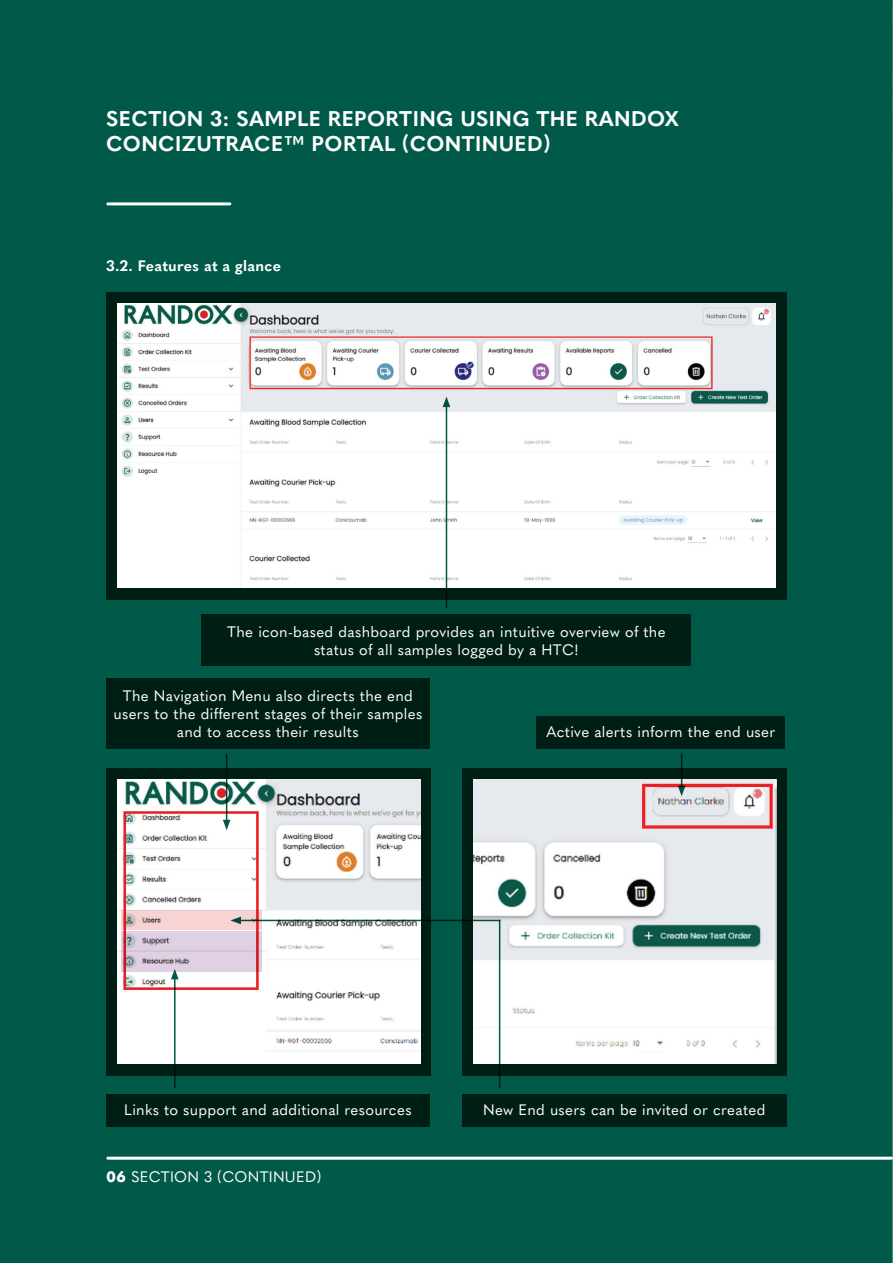
<style>
.page{position:relative;width:893px;height:1263px;background:#005949}
.page>*{position:absolute;margin:0;border:0;box-sizing:border-box;transform-origin:0 0}
.t1{font:700 21px/25.2px "Quasimoda";letter-spacing:.02em;color:#fff}
.t2{font:15px/18px "Quasimoda";letter-spacing:.02em;color:#fff;text-align:center}
.t3{font:700 15px "Quasimoda";letter-spacing:.02em;color:#fff}
.s1{font-weight:800}
</style>
<div class="page">
<hr style="left:108px;top:202px;width:122px;height:3px;background:#fff">
<hr style="left:108px;top:1157px;width:783px;height:3px;background:#fff">
<div style="left:106px;top:292px;width:681px;height:307px;background:linear-gradient(to right,#001f14,#001f14)"></div>
<img style="left:118px;top:303px;width:657px;height:284px">
<div style="left:202px;top:614px;width:489px;height:52px;background:#001f14"></div>
<hr style="left:446px;top:405px;width:1px;height:203px;background:#005949">
<svg style="left:443px;top:397px;width:7px;height:10px"></svg>
<div style="left:106px;top:768px;width:325px;height:307px;background:#001f14"></div>
<img style="left:118px;top:779px;width:303px;height:285px">
<div style="left:462px;top:768px;width:325px;height:307px;background:#001f14"></div>
<img style="left:473px;top:779px;width:304px;height:285px">
<svg style="left:121px;top:910px;width:141px;height:19px;background:#edc6c7"></svg>
<svg style="left:121px;top:931px;width:141px;height:41px;background:#d6c2d3"></svg>
<div style="left:106px;top:679px;width:323px;height:70px;background:#001f14"></div>
<hr style="left:226px;top:754px;width:1px;height:68px;background:#005949">
<svg style="left:223px;top:820px;width:7px;height:10px"></svg>
<div style="left:537px;top:717px;width:248px;height:32px;background:#001f14"></div>
<hr style="left:681px;top:754px;width:1px;height:34px;background:#005949">
<svg style="left:678px;top:786px;width:7px;height:10px"></svg>
<div style="left:462px;top:1095px;width:325px;height:32px;background:#001f14"></div>
<hr style="left:499px;top:920px;width:1px;height:168px;background:#005949">
<div style="left:106px;top:1095px;width:323px;height:32px;background:#001f14"></div>
<hr style="left:174px;top:977px;width:2px;height:111px;background:#005949">
<svg style="left:171px;top:969px;width:8px;height:10px"></svg>
<hr style="left:239px;top:920px;width:261px;height:1px;background:#005949">
<svg style="left:230px;top:917px;width:11px;height:7px"></svg>
<hr style="left:892px;top:0;width:1px;height:1263px;background:#448378">
<h1 class="t1" style="left:106px;top:105px;width:574px">SECTION 3: SAMPLE REPORTING USING THE RANDOX<br>CONCIZUTRACE™ PORTAL (CONTINUED)</h1>
<p class="t3" style="left:106px;top:254px;width:176px">3.2. Features at a glance</p>
<p class="t2" style="left:227px;top:621px;width:440px">The icon-based dashboard provides an intuitive overview of the status of all samples logged by a HTC!</p>
<p class="t2" style="left:113px;top:686px;width:310px">The Navigation Menu also directs the end users to the different stages of their samples and to access their results</p>
<p class="t2" style="left:546px;top:722px;width:230px">Active alerts inform the end user</p>
<p class="t2" style="left:124px;top:1100px;width:289px">Links to support and additional resources</p>
<p class="t2" style="left:483px;top:1100px;width:284px">New End users can be invited or created</p>
<p class="t2" style="left:106px;top:1167px;width:217px"><span class="s1">06</span> SECTION 3 (CONTINUED)</p>
</div>
